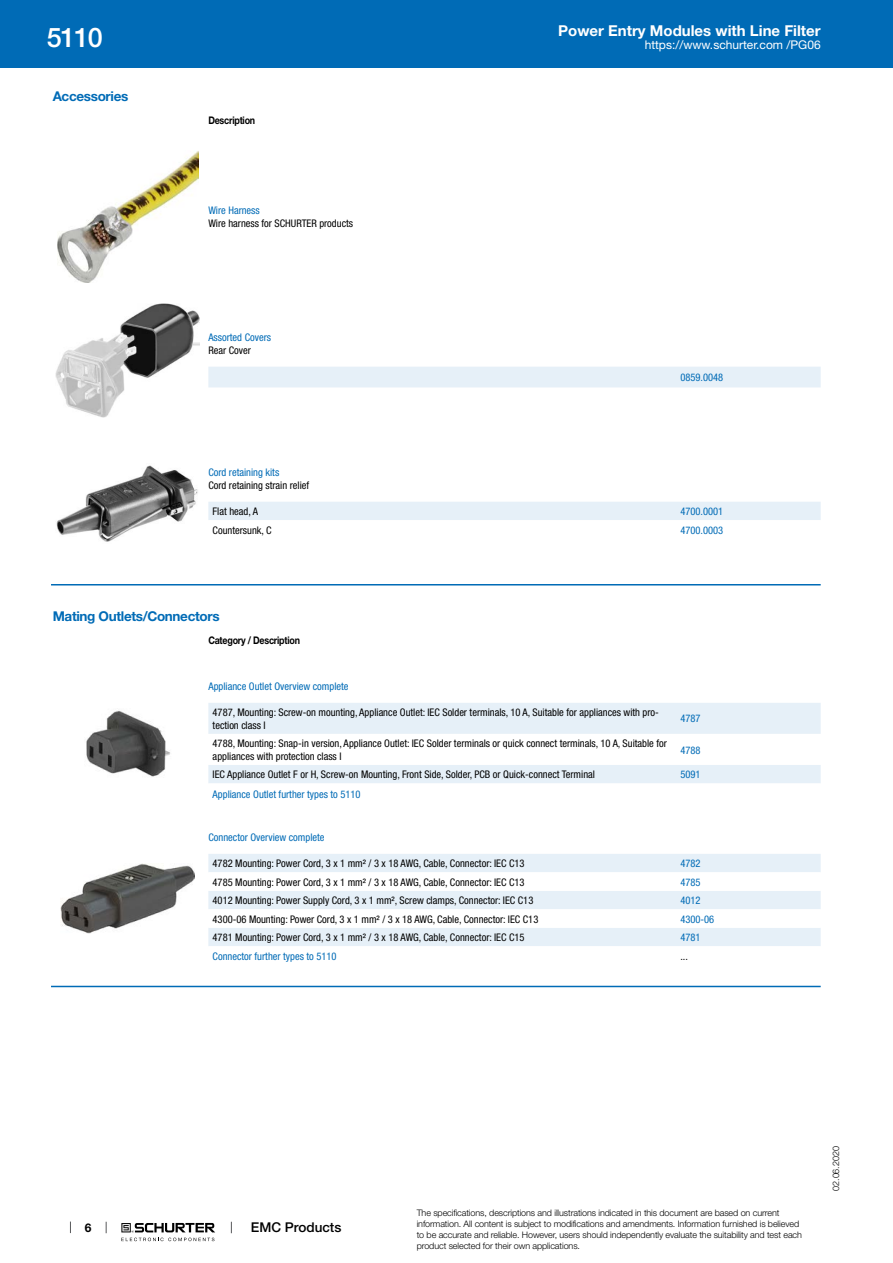
<style>
.page{position:relative;width:893px;height:1263px;background:#fff}
.page>*{position:absolute;margin:0;border:0;box-sizing:border-box;transform-origin:0 0}
.t1{font:500 27px "Helvetica Neue LT";color:#fff}
.t2{font:700 15px "Helvetica Neue LT";color:#fff}
.t3{font:700 13.5px "Helvetica Neue LT";letter-spacing:-.025em;color:#006bb6}
.t4{font:500 13.5px "Helvetica Neue LT";color:#000}
.t5{font:12px "Helvetica Neue LT";color:#fff}
.t6{font:700 12px "Helvetica Neue LT";color:#000}
.t7{font:condensed 10.5px/12.6px "Helvetica Neue LT";color:#000}
.t8{font:condensed 10.5px "Helvetica Neue LT";color:#006bb6}
.t9{font:700 10.5px "Helvetica Neue LT";letter-spacing:-.025em;color:#000;scale:.85 1}
.t10{font:300 9px/10.8px "Helvetica Neue LT";letter-spacing:-.01em;color:#000}
</style>
<div class="page">
<svg style="left:70px;top:1221px;width:1px;height:12px"></svg>
<svg style="left:121px;top:1223px;width:94px;height:18px"></svg>
<div style="left:0;top:0;width:893px;height:68px;background:#006bb6"></div>
<img style="left:57px;top:151px;width:141px;height:131px">
<img style="left:55px;top:304px;width:145px;height:113px">
<div style="left:208px;top:367px;width:613px;height:20px;background:#e6f0f8"></div>
<img style="left:56px;top:465px;width:142px;height:77px">
<div style="left:208px;top:502px;width:613px;height:18px;background:#e6f0f8"></div>
<hr style="left:51px;top:584px;width:770px;height:1px;background:#006bb6">
<img style="left:86px;top:710px;width:84px;height:67px">
<div style="left:208px;top:703px;width:613px;height:31px;background:#e6f0f8"></div>
<div style="left:208px;top:765px;width:613px;height:18px;background:#e6f0f8"></div>
<img style="left:61px;top:864px;width:134px;height:70px">
<div style="left:208px;top:854px;width:613px;height:18px;background:#e6f0f8"></div>
<svg style="left:208px;top:891px;width:613px;height:55px;fill:#e6f0f8"></svg>
<hr style="left:51px;top:986px;width:770px;height:1px;background:#006bb6">
<h1 class="t1" style="left:47px;top:21px;width:57px">5110</h1>
<p class="t3" style="left:53px;top:88px;width:77px">Accessories</p>
<h2 class="t2" style="left:558px;top:21px;width:264px">Power Entry Modules with Line Filter</h2>
<p class="t9" style="left:208px;top:114px;width:57px">Description</p>
<p class="t8" style="left:208px;top:205px;width:53px">Wire Harness</p>
<p class="t7" style="left:208px;top:217px;width:146px">Wire harness for SCHURTER products</p>
<p class="t8" style="left:208px;top:332px;width:64px">Assorted Covers</p>
<p class="t7" style="left:208px;top:344px;width:44px">Rear Cover</p>
<p class="t5" style="left:645px;top:38px;width:178px">https://www.schurter.com /PG06</p>
<p class="t8" style="left:680px;top:371px;width:44px">0859.0048</p>
<p class="t8" style="left:208px;top:467px;width:72px">Cord retaining kits</p>
<p class="t7" style="left:208px;top:479px;width:102px">Cord retaining strain relief</p>
<p class="t7" style="left:213px;top:505px;width:47px">Flat head, A</p>
<p class="t8" style="left:680px;top:505px;width:44px">4700.0001</p>
<p class="t7" style="left:213px;top:523px;width:61px">Countersunk, C</p>
<p class="t8" style="left:680px;top:524px;width:44px">4700.0003</p>
<p class="t3" style="left:53px;top:608px;width:168px">Mating Outlets/Connectors</p>
<p class="t9" style="left:208px;top:634px;width:109px">Category / Description</p>
<p class="t8" style="left:208px;top:680px;width:142px">Appliance Outlet Overview complete</p>
<p class="t7" style="left:213px;top:706px;width:448px">4787, Mounting: Screw-on mounting, Appliance Outlet: IEC Solder terminals, 10 A, Suitable for appliances with pro&shy;tection class I</p>
<p class="t8" style="left:680px;top:713px;width:22px">4787</p>
<p class="t7" style="left:213px;top:737px;width:456px">4788, Mounting: Snap-in version, Appliance Outlet: IEC Solder terminals or quick connect terminals, 10 A, Suitable for appliances with protection class I</p>
<p class="t8" style="left:680px;top:744px;width:22px">4788</p>
<p class="t7" style="left:213px;top:768px;width:384px">IEC Appliance Outlet F or H, Screw-on Mounting, Front Side, Solder, PCB or Quick-connect Terminal</p>
<p class="t8" style="left:680px;top:768px;width:22px">5091</p>
<p class="t8" style="left:213px;top:788px;width:149px">Appliance Outlet further types to 5110</p>
<p class="t8" style="left:208px;top:831px;width:118px">Connector Overview complete</p>
<p class="t7" style="left:213px;top:857px;width:313px">4782 Mounting: Power Cord, 3 x 1 mm² / 3 x 18 AWG, Cable, Connector: IEC C13</p>
<p class="t8" style="left:680px;top:857px;width:22px">4782</p>
<p class="t7" style="left:213px;top:876px;width:313px">4785 Mounting: Power Cord, 3 x 1 mm² / 3 x 18 AWG, Cable, Connector: IEC C13</p>
<p class="t8" style="left:680px;top:876px;width:22px">4785</p>
<p class="t7" style="left:213px;top:894px;width:322px">4012 Mounting: Power Supply Cord, 3 x 1 mm², Screw clamps, Connector: IEC C13</p>
<p class="t8" style="left:680px;top:894px;width:22px">4012</p>
<p class="t7" style="left:213px;top:912px;width:327px">4300-06 Mounting: Power Cord, 3 x 1 mm² / 3 x 18 AWG, Cable, Connector: IEC C13</p>
<p class="t8" style="left:680px;top:913px;width:35px">4300-06</p>
<p class="t7" style="left:213px;top:931px;width:313px">4781 Mounting: Power Cord, 3 x 1 mm² / 3 x 18 AWG, Cable, Connector: IEC C15</p>
<p class="t8" style="left:680px;top:931px;width:22px">4781</p>
<p class="t8" style="left:213px;top:950px;width:125px">Connector further types to 5110</p>
<p class="t7" style="left:680px;top:949px;width:9px">...</p>
<p class="t6" style="left:85px;top:1220px;width:8px">6</p>
<p class="t4" style="left:251px;top:1219px;width:92px">EMC Products</p>
<p class="t10" style="left:417px;top:1207px;width:387px">The specifications, descriptions and illustrations indicated in this document are based on current information. All content is subject to modifications and amendments. Information furnished is believed to be accurate and reliable. However, users should independently evaluate the suitability and test each product selected for their own applications.</p>
<p class="t10" style="left:830px;top:1191px;width:46px;rotate:-90deg">02.06.2020</p>
</div>
